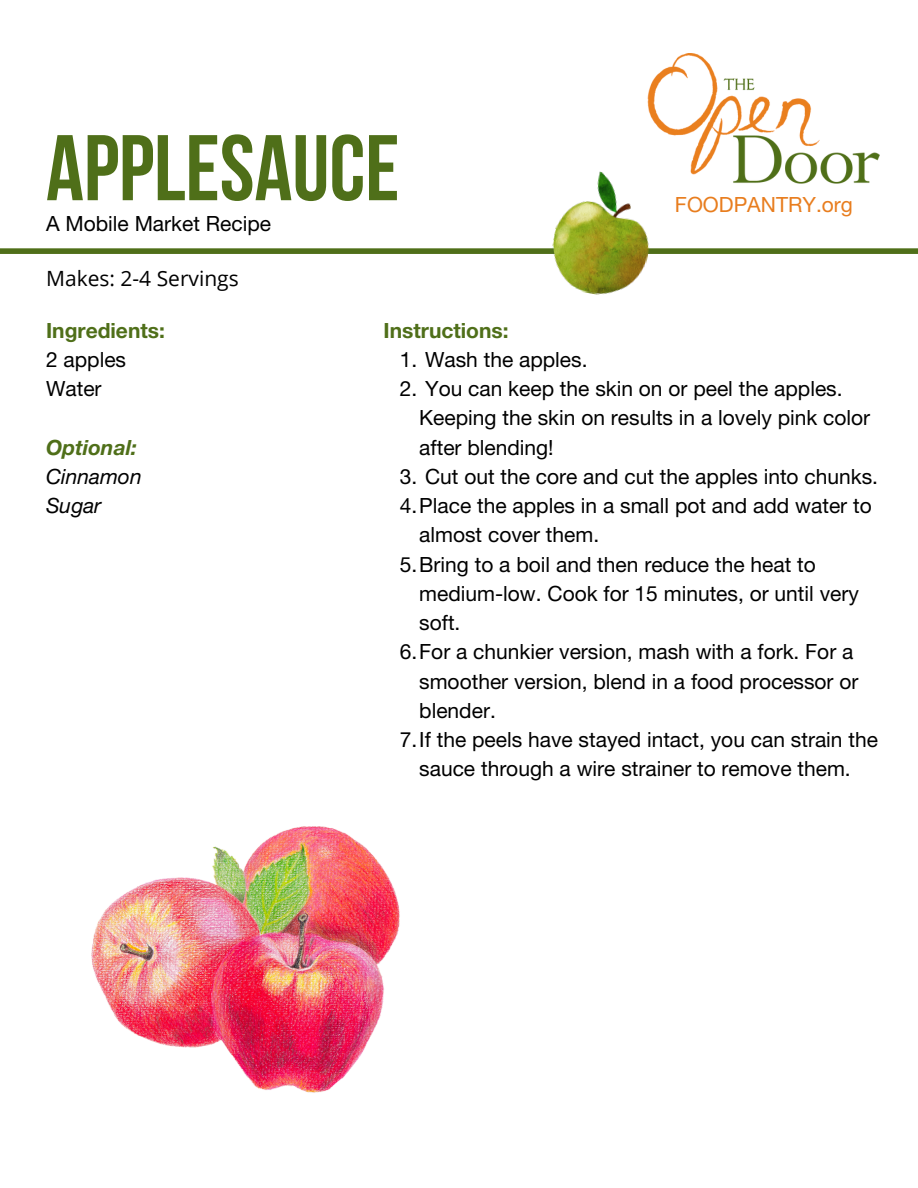
<style>
.page{position:relative;width:918px;height:1188px;background:#fff}
.page>*{position:absolute;margin:0;border:0;box-sizing:border-box;transform-origin:0 0}
.t1{font:700 93px "Bebas Neue";color:#4f6f19}
.t2{font:21px/29.2px "Helvetica Neue LT Std";color:#000}
.t3{font:700 21px "Helvetica Neue LT Std";color:#4f6f19}
.t4{font:21px "Open Sans";color:#000}
.t5{font:21px "Helvetica Neue LT Std";color:#e87d1e}
.t6{font:italic 21px/29.2px "Helvetica Neue LT Std";color:#000}
.t7{font:italic 700 21px "Helvetica Neue LT Std";color:#4f6f19}
</style>
<div class="page">
<img style="left:647px;top:54px;width:233px;height:130px">
<div style="left:0;top:248px;width:918px;height:6px;background:#4f6f19"></div>
<img style="left:92px;top:827px;width:308px;height:266px">
<img style="left:545px;top:166px;width:116px;height:129px">
<h1 class="t1" style="left:46px;top:130px;width:355px">APPLESAUCE</h1>
<p class="t2" style="left:46px;top:211px;width:227px">A Mobile Market Recipe</p>
<p class="t5" style="left:675px;top:197px;width:180px">FOODPANTRY.org</p>
<p class="t4" style="left:46px;top:263px;width:194px">Makes: 2-4 Servings</p>
<p class="t3" style="left:46px;top:323px;width:120px">Ingredients:</p>
<p class="t2" style="left:46px;top:348px;width:82px">2 apples<br>Water</p>
<p class="t7" style="left:46px;top:440px;width:92px">Optional:</p>
<p class="t6" style="left:46px;top:465px;width:97px">Cinnamon<br>Sugar</p>
<p class="t3" style="left:384px;top:323px;width:127px">Instructions:</p>
<p class="t2" style="left:400px;top:348px;width:189px">1. Wash the apples.</p>
<p class="t2" style="left:419px;top:377px;width:452px;text-indent:-20px">2. You can keep the skin on or peel the apples.<br>Keeping the skin on results in a lovely pink color after blending!</p>
<p class="t2" style="left:400px;top:465px;width:480px">3. Cut out the core and cut the apples into chunks.</p>
<p class="t2" style="left:400px;top:494px;width:474px">4.Place the apples in a small pot and add water to</p>
<p class="t2" style="left:419px;top:523px;width:182px">almost cover them.</p>
<p class="t2" style="left:400px;top:553px;width:418px">5.Bring to a boil and then reduce the heat to</p>
<p class="t2" style="left:419px;top:582px;width:441px">medium-low. Cook for 15 minutes, or until very</p>
<p class="t2" style="left:419px;top:611px;width:43px">soft.</p>
<p class="t2" style="left:400px;top:640px;width:455px">6.For a chunkier version, mash with a fork. For a</p>
<p class="t2" style="left:419px;top:670px;width:441px">smoother version, blend in a food processor or</p>
<p class="t2" style="left:419px;top:699px;width:78px">blender.</p>
<p class="t2" style="left:400px;top:728px;width:480px">7.If the peels have stayed intact, you can strain the</p>
<p class="t2" style="left:419px;top:757px;width:433px">sauce through a wire strainer to remove them.</p>
</div>
